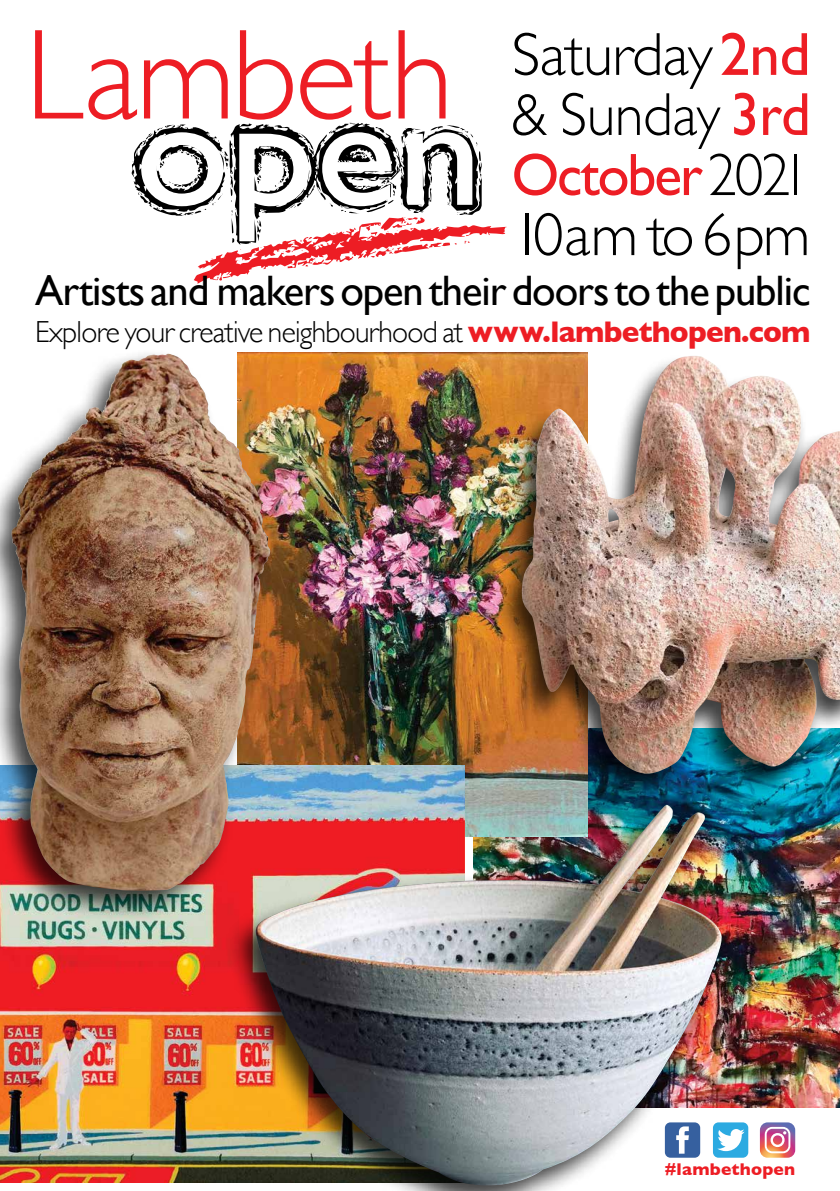
<style>
.page{position:relative;width:840px;height:1191px;background:#fff}
.page>*{position:absolute;margin:0;border:0;box-sizing:border-box;transform-origin:0 0}
.t1{font:300 61px/60px "Gill Sans";letter-spacing:-.01em;color:#000}
.t2{font:60px "Gill Sans";letter-spacing:-.035em;color:#ed1d24;scale:.96 1}
.t3{font:42.6px "Gill Sans";letter-spacing:-.025em;color:#000}
.t4{font:300 30.4px "Gill Sans";letter-spacing:-.025em;color:#000}
.t5{font:700 17.4px "Gill Sans";letter-spacing:.01em;color:#ed1d24}
.s1{font-weight:400;color:#ed1d24}
.s2{font-weight:300;color:#000}
.s3{font-weight:700;color:#ed1d24}
</style>
<div class="page">
<svg style="left:35px;top:30px;width:471px;height:254px"></svg>
<svg style="left:727px;top:1122px;width:20px;height:35px"></svg>
<svg style="left:759px;top:1122px;width:35px;height:35px"></svg>
<img style="left:727px;top:806px;width:112px;height:301px">
<img style="left:276px;top:352px;width:310px;height:448px">
<img style="left:0;top:765px;width:464px;height:417px">
<div style="left:0;top:348px;width:276px;height:574px;background:#000;opacity:.75"></div>
<img style="left:10px;top:354px;width:157px;height:537px">
<div style="left:226px;top:800px;width:501px;height:391px;background:#000;opacity:.75"></div>
<img style="left:255px;top:805px;width:468px;height:381px">
<div style="left:495px;top:355px;width:344px;height:451px;background:#000;opacity:.75"></div>
<img style="left:520px;top:356px;width:319px;height:418px">
<h1 class="t1" style="left:511px;top:22px;width:300px">Saturday <span class="s1">2nd </span>&amp; Sunday <span class="s1">3rd</span></h1>
<h2 class="t2" style="left:511px;top:139px;width:312px">October<span class="s2">2021</span></h2>
<h1 class="t1" style="left:511px;top:202px;width:300px">10am to 6pm</h1>
<h3 class="t3" style="left:35px;top:265px;width:776px">Artists and makers open their doors to the public</h3>
<p class="t4" style="left:35px;top:308px;width:776px">Explore your creative neighbourhood at <span class="s3">www.lambethopen.com</span></p>
<p class="t5" style="left:664px;top:1155px;width:132px">#lambethopen</p>
</div>
